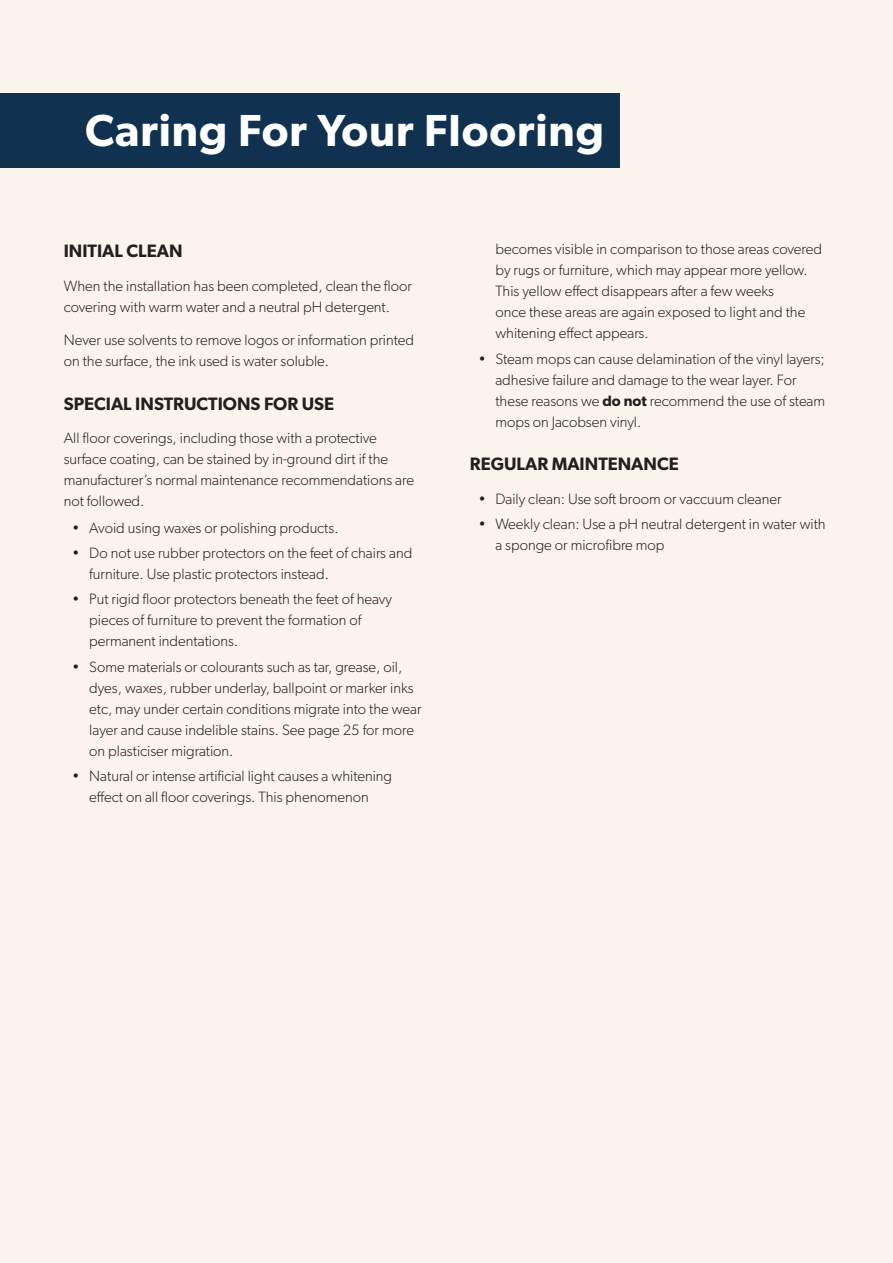
<style>
.page{position:relative;width:893px;height:1263px;background:#faf4ec}
.page>*{position:absolute;margin:0;border:0;box-sizing:border-box;transform-origin:0 0}
.t1{font:600 45px "Gibson";letter-spacing:.02em;color:#fff}
.t2{font:600 18px "Gibson";color:#241f1f}
.t3{font:300 15px/21px "Gibson";color:#241f1f}
.s1{font-weight:600}
</style>
<div class="page">
<div style="left:0;top:94px;width:620px;height:74px;background:#103150"></div>
<h1 class="t1" style="left:85px;top:103px;width:521px">Caring For Your Flooring</h1>
<p class="t2" style="left:64px;top:240px;width:120px">INITIAL CLEAN</p>
<p class="t3" style="left:64px;top:275px;width:350px">When the installation has been completed, clean the floor covering with warm water and a neutral pH detergent.</p>
<p class="t3" style="left:64px;top:329px;width:352px">Never use solvents to remove logos or information printed on the surface, the ink used is water soluble.</p>
<p class="t2" style="left:64px;top:393px;width:272px">SPECIAL INSTRUCTIONS FOR USE</p>
<p class="t3" style="left:64px;top:428px;width:352px">All floor coverings, including those with a protective surface coating, can be stained by in-ground dirt if the manufacturer’s normal maintenance recommendations are not followed.</p>
<p class="t3" style="left:72px;top:517px;width:268px">• Avoid using waxes or polishing products.</p>
<p class="t3" style="left:89px;top:542px;width:325px;text-indent:-17px">• Do not use rubber protectors on the feet of chairs and furniture. Use plastic protectors instead.</p>
<p class="t3" style="left:89px;top:588px;width:304px;text-indent:-17px">• Put rigid floor protectors beneath the feet of heavy pieces of furniture to prevent the formation of permanent indentations.</p>
<p class="t3" style="left:89px;top:656px;width:334px;text-indent:-17px">• Some materials or colourants such as tar, grease, oil, dyes, waxes, rubber underlay, ballpoint or marker inks etc, may under certain conditions migrate into the wear layer and cause indelible stains. See page 25 for more on plasticiser migration.</p>
<p class="t3" style="left:72px;top:765px;width:321px;text-align:center">• Natural or intense artificial light causes a whitening effect on all floor coverings. This phenomenon</p>
<p class="t3" style="left:495px;top:239px;width:328px">becomes visible in comparison to those areas covered by rugs or furniture, which may appear more yellow.<br>This yellow effect disappears after a few weeks<br>once these areas are again exposed to light and the whitening effect appears.</p>
<p class="t3" style="left:495px;top:348px;width:331px;text-indent:-17px">• Steam mops can cause delamination of the vinyl layers; adhesive failure and damage to the wear layer. For these reasons we <span class="s1">do not</span> recommend the use of steam mops on Jacobsen vinyl.</p>
<p class="t2" style="left:470px;top:453px;width:210px">REGULAR MAINTENANCE</p>
<p class="t3" style="left:478px;top:488px;width:305px">• Daily clean: Use soft broom or vaccuum cleaner</p>
<p class="t3" style="left:495px;top:513px;width:332px;text-indent:-17px">• Weekly clean: Use a pH neutral detergent in water with a sponge or microfibre mop</p>
</div>
